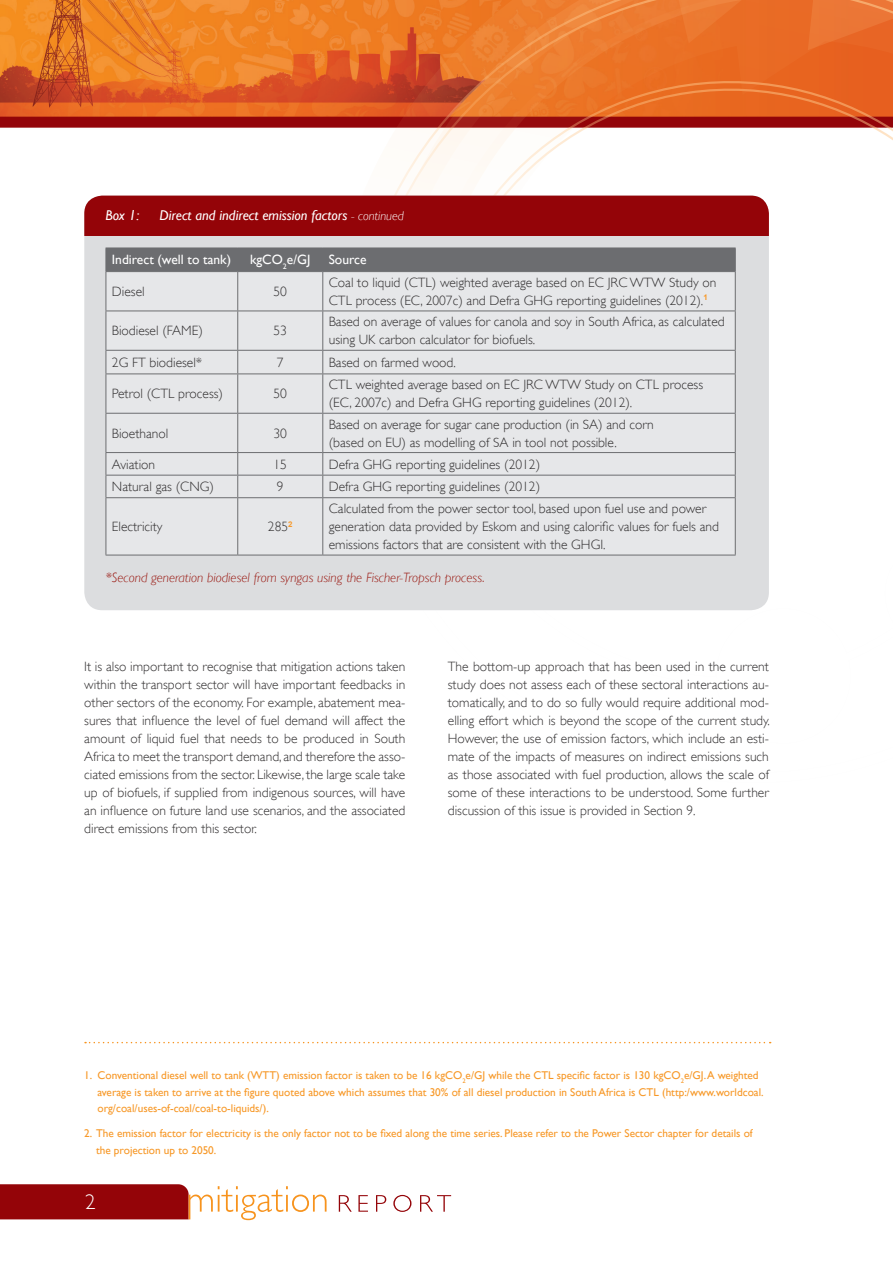
<style>
.page{position:relative;width:893px;height:1263px;background:#fff}
.page>*{position:absolute;margin:0;border:0;box-sizing:border-box;transform-origin:0 0}
.t1{font:300 21px "Gill Sans";color:#fff}
.figure_heading{font:italic 14.25px "Gill Sans";color:#fff}
.body_copy{font:300 13.5px/18px "Gill Sans";color:#312f30}
.figure_heading-2{font:italic 300 13.5px "Gill Sans";color:#99150e}
.body_copy-2{font:13.5px "Gill Sans";color:#fff}
.footnote{font:11.25px/16.5px "Gill Sans";color:#f79827}
.s1{font-weight:300;font-size:12.75px}
</style>
<div class="page">
<img style="left:0;top:0;width:295px;height:128px">
<svg style="left:295px;top:0;width:598px;height:196px"></svg>
<svg style="left:390px;top:44px;width:503px;height:566px"></svg>
<svg style="left:339px;top:1195px;width:112px;height:17px"></svg>
<svg style="left:0;top:1184px;width:327px;height:36px"></svg>
<div style="left:84px;top:196px;width:685px;height:414px;background:#dcdddf;border-radius:18px"></div>
<div style="left:84px;top:196px;width:685px;height:40px;background:#940408"></div>
<div style="left:107px;top:272px;width:628px;height:283px;background:#e6e7e9"></div>
<div style="left:106px;top:248px;width:630px;height:23px;background:#6c6d70"></div>
<hr style="left:106px;top:271px;width:132px;height:1px;background:#6c6d70">
<hr style="left:106px;top:272px;width:1px;height:39px;background:#6c6d70">
<hr style="left:238px;top:271px;width:85px;height:1px;background:#6c6d70">
<hr style="left:237px;top:272px;width:1px;height:39px;background:#6c6d70">
<hr style="left:323px;top:271px;width:413px;height:1px;background:#6c6d70">
<hr style="left:322px;top:272px;width:1px;height:39px;background:#6c6d70">
<hr style="left:735px;top:272px;width:1px;height:39px;background:#6c6d70">
<hr style="left:106px;top:311px;width:132px;height:1px;background:#6c6d70">
<hr style="left:106px;top:311px;width:1px;height:39px;background:#6c6d70">
<hr style="left:238px;top:311px;width:85px;height:1px;background:#6c6d70">
<hr style="left:237px;top:311px;width:1px;height:39px;background:#6c6d70">
<hr style="left:323px;top:311px;width:413px;height:1px;background:#6c6d70">
<hr style="left:322px;top:311px;width:1px;height:39px;background:#6c6d70">
<hr style="left:735px;top:311px;width:1px;height:39px;background:#6c6d70">
<hr style="left:106px;top:350px;width:132px;height:1px;background:#6c6d70">
<svg style="left:106px;top:351px;width:1px;height:22px"></svg>
<hr style="left:238px;top:350px;width:85px;height:1px;background:#6c6d70">
<svg style="left:237px;top:351px;width:1px;height:22px"></svg>
<hr style="left:323px;top:350px;width:413px;height:1px;background:#6c6d70">
<svg style="left:322px;top:351px;width:1px;height:22px"></svg>
<svg style="left:735px;top:351px;width:1px;height:22px"></svg>
<hr style="left:106px;top:373px;width:132px;height:1px;background:#6c6d70">
<hr style="left:106px;top:374px;width:1px;height:39px;background:#6c6d70">
<hr style="left:238px;top:373px;width:85px;height:1px;background:#6c6d70">
<hr style="left:237px;top:374px;width:1px;height:39px;background:#6c6d70">
<hr style="left:323px;top:373px;width:413px;height:1px;background:#6c6d70">
<hr style="left:322px;top:374px;width:1px;height:39px;background:#6c6d70">
<hr style="left:735px;top:374px;width:1px;height:39px;background:#6c6d70">
<hr style="left:106px;top:413px;width:132px;height:1px;background:#6c6d70">
<hr style="left:106px;top:414px;width:1px;height:38px;background:#6c6d70">
<hr style="left:238px;top:413px;width:85px;height:1px;background:#6c6d70">
<hr style="left:237px;top:414px;width:1px;height:38px;background:#6c6d70">
<hr style="left:323px;top:413px;width:413px;height:1px;background:#6c6d70">
<hr style="left:322px;top:414px;width:1px;height:38px;background:#6c6d70">
<hr style="left:735px;top:414px;width:1px;height:38px;background:#6c6d70">
<hr style="left:106px;top:452px;width:132px;height:1px;background:#6c6d70">
<hr style="left:238px;top:452px;width:85px;height:1px;background:#6c6d70">
<hr style="left:323px;top:452px;width:413px;height:1px;background:#6c6d70">
<hr style="left:106px;top:475px;width:132px;height:1px;background:#6c6d70">
<svg style="left:106px;top:453px;width:1px;height:44px"></svg>
<hr style="left:238px;top:475px;width:85px;height:1px;background:#6c6d70">
<svg style="left:237px;top:453px;width:1px;height:44px"></svg>
<hr style="left:323px;top:475px;width:413px;height:1px;background:#6c6d70">
<svg style="left:322px;top:453px;width:1px;height:44px"></svg>
<svg style="left:735px;top:453px;width:1px;height:44px"></svg>
<hr style="left:106px;top:497px;width:132px;height:1px;background:#6c6d70">
<hr style="left:106px;top:498px;width:1px;height:57px;background:#6c6d70">
<hr style="left:238px;top:497px;width:85px;height:1px;background:#6c6d70">
<hr style="left:237px;top:498px;width:1px;height:57px;background:#6c6d70">
<hr style="left:323px;top:497px;width:413px;height:1px;background:#6c6d70">
<hr style="left:322px;top:498px;width:1px;height:57px;background:#6c6d70">
<hr style="left:735px;top:498px;width:1px;height:57px;background:#6c6d70">
<hr style="left:106px;top:555px;width:132px;height:1px;background:#6c6d70">
<hr style="left:238px;top:555px;width:85px;height:1px;background:#6c6d70">
<hr style="left:323px;top:555px;width:413px;height:1px;background:#6c6d70">
<svg style="left:85px;top:1042px;width:686px;height:1px"></svg>
<p class="figure_heading" style="left:106px;top:207px;width:35px">Box 1:</p>
<p class="figure_heading" style="left:160px;top:207px;width:246px">Direct and indirect emission factors <span class="s1">- continued</span></p>
<p class="body_copy-2" style="left:112px;top:252px;width:121px">Indirect (well to tank)</p>
<p class="body_copy-2" style="left:250px;top:252px;width:62px">kgCO<sub>2</sub>e/GJ</p>
<p class="body_copy-2" style="left:329px;top:252px;width:39px">Source</p>
<p class="body_copy" style="left:112px;top:282px;width:34px">Diesel</p>
<p class="body_copy" style="left:274px;top:282px;width:15px">50</p>
<p class="body_copy" style="left:329px;top:273px;width:389px">Coal to liquid (CTL) weighted average based on EC JRC WTW Study on<br>CTL process (EC, 2007c) and Defra GHG reporting guidelines (2012).<sup>1</sup></p>
<p class="body_copy" style="left:112px;top:321px;width:92px">Biodiesel (FAME)</p>
<p class="body_copy" style="left:274px;top:321px;width:15px">53</p>
<p class="body_copy" style="left:329px;top:312px;width:397px">Based on average of values for canola and soy in South Africa, as calculated using UK carbon calculator for biofuels.</p>
<p class="body_copy" style="left:112px;top:353px;width:92px">2G FT biodiesel*</p>
<p class="body_copy" style="left:277px;top:353px;width:8px">7</p>
<p class="body_copy" style="left:329px;top:353px;width:129px">Based on farmed wood.</p>
<p class="body_copy" style="left:112px;top:384px;width:113px">Petrol (CTL process)</p>
<p class="body_copy" style="left:274px;top:384px;width:15px">50</p>
<p class="body_copy" style="left:329px;top:375px;width:376px">CTL weighted average based on EC JRC WTW Study on CTL process</p>
<p class="body_copy" style="left:329px;top:393px;width:305px">(EC, 2007c) and Defra GHG reporting guidelines (2012).</p>
<p class="body_copy" style="left:112px;top:423px;width:58px">Bioethanol</p>
<p class="body_copy" style="left:274px;top:423px;width:15px">30</p>
<p class="body_copy" style="left:329px;top:414px;width:327px">Based on average for sugar cane production (in SA) and corn</p>
<p class="body_copy" style="left:329px;top:432px;width:289px">(based on EU) as modelling of SA in tool not possible.</p>
<p class="body_copy" style="left:112px;top:454px;width:45px">Aviation</p>
<p class="body_copy" style="left:274px;top:454px;width:15px">15</p>
<p class="body_copy" style="left:329px;top:454px;width:213px">Defra GHG reporting guidelines (2012)</p>
<p class="body_copy" style="left:112px;top:477px;width:104px">Natural gas (CNG)</p>
<p class="body_copy" style="left:277px;top:477px;width:8px">9</p>
<p class="body_copy" style="left:329px;top:477px;width:213px">Defra GHG reporting guidelines (2012)</p>
<p class="body_copy" style="left:112px;top:517px;width:52px">Electricity</p>
<p class="body_copy" style="left:268px;top:517px;width:26px">285<sup>2</sup></p>
<p class="body_copy" style="left:329px;top:499px;width:392px">Calculated from the power sector tool, based upon fuel use and power generation data provided by Eskom and using calorific values for fuels and emissions factors that are consistent with the GHGI.</p>
<p class="figure_heading-2" style="left:106px;top:570px;width:381px">*Second generation biodiesel from syngas using the Fischer-Tropsch process.</p>
<p class="body_copy" style="left:84px;top:656px;width:323px;text-align:justify">It is also important to recognise that mitigation actions taken within the transport sector will have important feedbacks in other sectors of the economy. For example, abatement mea&shy;sures that influence the level of fuel demand will affect the amount of liquid fuel that needs to be produced in South Africa to meet the transport demand, and therefore the asso&shy;ciated emissions from the sector. Likewise, the large scale take up of biofuels, if supplied from indigenous sources, will have an influence on future land use scenarios, and the associated direct emissions from this sector.</p>
<p class="body_copy" style="left:448px;top:656px;width:324px;text-align:justify">The bottom-up approach that has been used in the current study does not assess each of these sectoral interactions au&shy;tomatically, and to do so fully would require additional mod&shy;elling effort which is beyond the scope of the current study.<br>However, the use of emission factors, which include an esti&shy;mate of the impacts of measures on indirect emissions such as those associated with fuel production, allows the scale of some of these interactions to be understood. Some further discussion of this issue is provided in Section 9.</p>
<p class="footnote" style="left:98px;top:1067px;width:668px;text-indent:-13px">1. Conventional diesel well to tank (WTT) emission factor is taken to be 16 kgCO<sub>2</sub>e/GJ while the CTL specific factor is 130 kgCO<sub>2</sub>e/GJ. A weighted average is taken to arrive at the figure quoted above which assumes that 30% of all diesel production in South Africa is CTL (http:/www.worldcoal. org/coal/uses-of-coal/coal-to-liquids/).</p>
<p class="footnote" style="left:96px;top:1125px;width:658px;text-indent:-12px">2. The emission factor for electricity is the only factor not to be fixed along the time series. Please refer to the Power Sector chapter for details of the projection up to 2050.</p>
<p class="t1" style="left:85px;top:1186px;width:12px">2</p>
</div>
